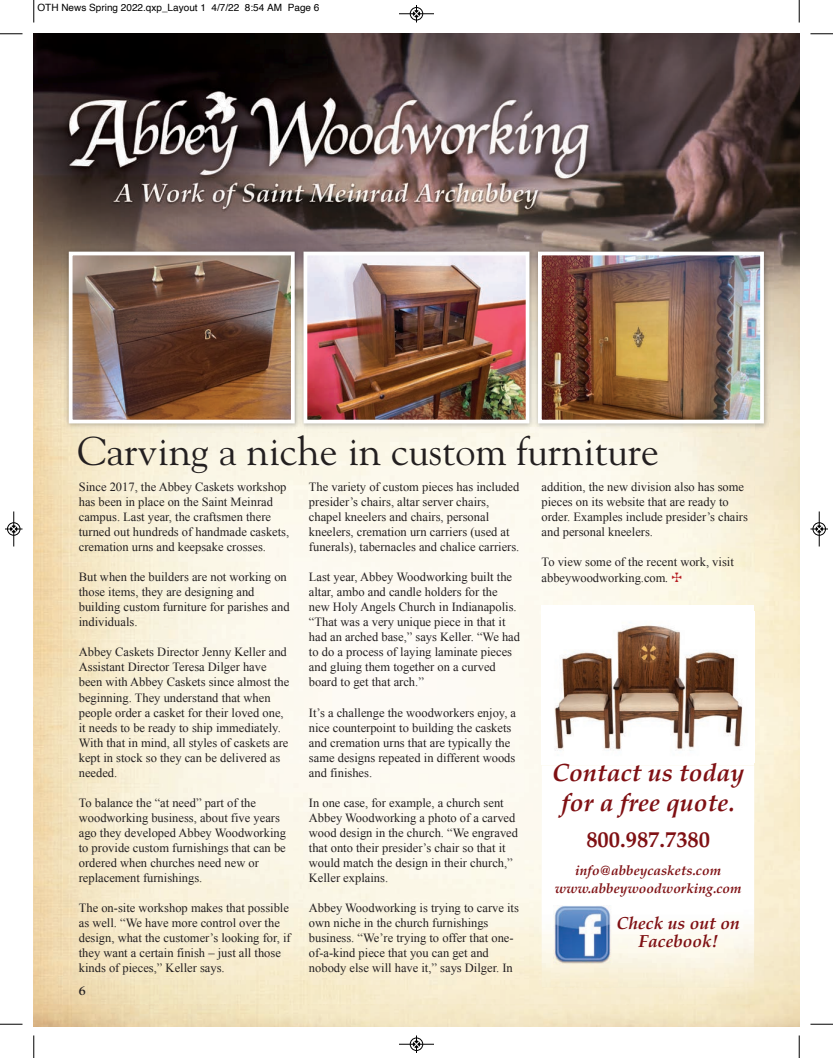
<style>
.page{position:relative;width:833px;height:1058px;background:#fff}
.page>*{position:absolute;margin:0;border:0;box-sizing:border-box;transform-origin:0 0}
.t1{font:40px "Goudy";color:#231f20}
.t2{font:italic 700 25px/30px "Palatino";color:#7f1013;text-align:center}
.t3{font:700 22.5px "Palatino";color:#7f1013}
.t4{font:italic 700 17.5px/17.8px "Palatino";color:#7f1013;text-align:center}
.t5{font:italic 700 13.75px/17.8px "Palatino";color:#7f1013;text-align:center}
.t6{font:12.5px/15px "Times New Roman";color:#231f20}
.t7{font:700 12.5px "Goudy";color:#231f20}
.t8{font:10px "Helvetica";color:#000}
.s1{font-style:italic}
</style>
<div class="page">
<img style="left:33px;top:34px;width:766px;height:992px">
<img style="left:34px;top:312px;width:720px;height:693px">
<img style="left:61px;top:244px;width:712px;height:189px">
<img style="left:74px;top:257px;width:216px;height:161px">
<div style="left:69px;top:252px;width:226px;height:171px;border:4px solid #fff"></div>
<img style="left:296px;top:433px;width:234px;height:1px">
<img style="left:308px;top:257px;width:216px;height:161px">
<div style="left:303px;top:252px;width:226px;height:171px;border:4px solid #fff"></div>
<img style="left:543px;top:257px;width:215px;height:161px">
<div style="left:538px;top:252px;width:225px;height:171px;border:4px solid #fff"></div>
<img style="left:541px;top:765px;width:213px;height:222px">
<div style="left:541px;top:605px;width:213px;height:160px;background:#fff"></div>
<img style="left:554px;top:622px;width:189px;height:129px">
<img style="left:553px;top:905px;width:58px;height:59px">
<svg style="left:33px;top:0;width:2px;height:22px"></svg>
<svg style="left:0;top:33px;width:22px;height:2px"></svg>
<svg style="left:798px;top:0;width:2px;height:22px"></svg>
<svg style="left:810px;top:33px;width:22px;height:2px"></svg>
<svg style="left:33px;top:1035px;width:2px;height:23px"></svg>
<svg style="left:0;top:1023px;width:22px;height:2px"></svg>
<svg style="left:798px;top:1035px;width:2px;height:23px"></svg>
<svg style="left:810px;top:1023px;width:22px;height:2px"></svg>
<hr style="left:399px;top:14px;width:35px;height:1px;background:#000">
<div style="left:410px;top:7px;width:13px;height:13px;border:1px solid #000;border-radius:50%"></div>
<svg style="left:413px;top:5px;width:6px;height:17px"></svg>
<hr style="left:399px;top:1044px;width:35px;height:1px;background:#000">
<div style="left:410px;top:1037px;width:13px;height:13px;border:1px solid #000;border-radius:50%"></div>
<svg style="left:413px;top:1035px;width:6px;height:17px"></svg>
<hr style="left:14px;top:511px;width:1px;height:35px;background:#000">
<div style="left:7px;top:522px;width:13px;height:13px;border:1px solid #000;border-radius:50%"></div>
<svg style="left:5px;top:526px;width:17px;height:6px"></svg>
<hr style="left:819px;top:511px;width:1px;height:35px;background:#000">
<div style="left:812px;top:522px;width:13px;height:13px;border:1px solid #000;border-radius:50%"></div>
<svg style="left:810px;top:526px;width:18px;height:6px"></svg>
<svg style="left:672px;top:573px;width:9px;height:9px"></svg>
<p class="t8" style="left:38px;top:4px;width:283px">OTH News Spring 2022.qxp_Layout 1 4/7/22 8:54 AM Page 6</p>
<h1 class="t1" style="left:78px;top:435px;width:583px">Carving a niche in custom furniture</h1>
<p class="t6" style="left:541px;top:479px;width:208px">addition, the new division also has some pieces on its website that are ready to order. Examples include presider’s chairs and personal kneelers.</p>
<p class="t6" style="left:541px;top:554px;width:194px;line-height:15.8px">To view some of the recent work, visit abbeywoodworking.com<span class="s1">.</span></p>
<p class="t6" style="left:79px;top:479px;width:212px">Since 2017, the Abbey Caskets workshop has been in place on the Saint Meinrad campus. Last year, the craftsmen there turned out hundreds of handmade caskets, cremation urns and keepsake crosses.</p>
<p class="t6" style="left:79px;top:569px;width:212px">But when the builders are not working on those items, they are designing and building custom furniture for parishes and individuals.</p>
<p class="t6" style="left:79px;top:644px;width:212px">Abbey Caskets Director Jenny Keller and Assistant Director Teresa Dilger have been with Abbey Caskets since almost the beginning. They understand that when people order a casket for their loved one, it needs to be ready to ship immediately.<br>With that in mind, all styles of caskets are kept in stock so they can be delivered as needed.</p>
<p class="t6" style="left:79px;top:794px;width:209px">To balance the “at need” part of the woodworking business, about five years ago they developed Abbey Woodworking to provide custom furnishings that can be ordered when churches need new or replacement furnishings.</p>
<p class="t6" style="left:79px;top:899px;width:213px">The on-site workshop makes that possible as well. “We have more control over the design, what the customer’s looking for, if they want a certain finish – just all those kinds of pieces,” Keller says.</p>
<p class="t6" style="left:309px;top:479px;width:212px">The variety of custom pieces has included presider’s chairs, altar server chairs, chapel kneelers and chairs, personal kneelers, cremation urn carriers (used at funerals), tabernacles and chalice carriers.</p>
<p class="t6" style="left:309px;top:569px;width:213px">Last year, Abbey Woodworking built the altar, ambo and candle holders for the new Holy Angels Church in Indianapolis. “That was a very unique piece in that it had an arched base,” says Keller. “We had to do a process of laying laminate pieces and gluing them together on a curved board to get that arch.”</p>
<p class="t6" style="left:309px;top:704px;width:209px">It’s a challenge the woodworkers enjoy, a nice counterpoint to building the caskets and cremation urns that are typically the same designs repeated in different woods and finishes.</p>
<p class="t6" style="left:309px;top:794px;width:211px">In one case, for example, a church sent Abbey Woodworking a photo of a carved wood design in the church. “We engraved that onto their presider’s chair so that it would match the design in their church,” Keller explains.</p>
<p class="t6" style="left:309px;top:899px;width:211px">Abbey Woodworking is trying to carve its own niche in the church furnishings business. “We’re trying to offer that one&shy;of-a-kind piece that you can get and nobody else will have it,” says Dilger. In</p>
<h2 class="t2" style="left:552px;top:760px;width:194px">Contact us today for a free quote.</h2>
<h3 class="t3" style="left:586px;top:828px;width:125px">800.987.7380</h3>
<p class="t5" style="left:554px;top:863px;width:188px">info@abbeycaskets.com www.abbeywoodworking.com</p>
<h3 class="t4" style="left:616px;top:916px;width:125px">Check us out on<br>Facebook!</h3>
<p class="t7" style="left:79px;top:986px;width:8px">6</p>
</div>
